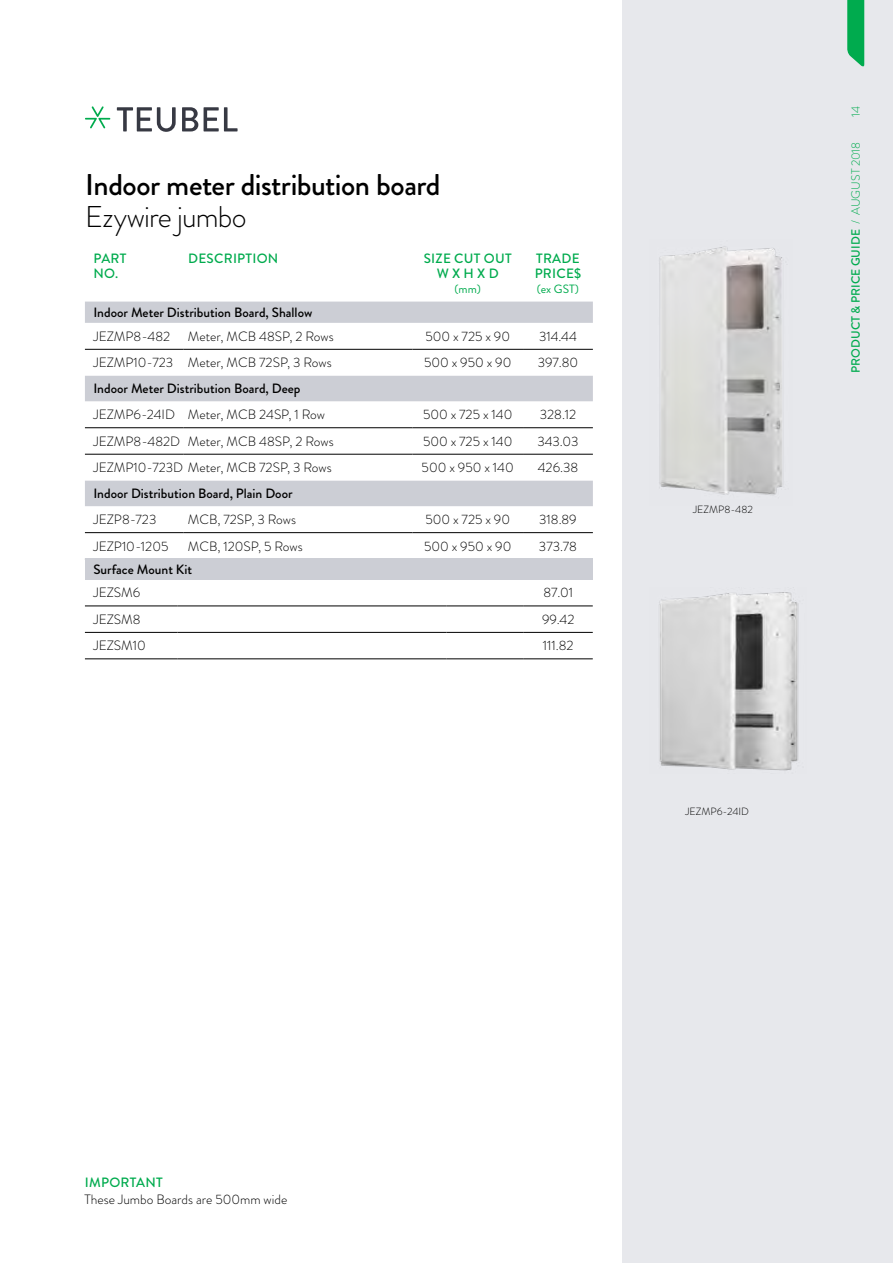
<style>
.page{position:relative;width:893px;height:1263px;background:#fff}
.page>*{position:absolute;margin:0;border:0;box-sizing:border-box;transform-origin:0 0}
.t1{font:500 30px "Brandon Grotesque";letter-spacing:-.015em;color:#000}
.t2{font:300 30px "Brandon Grotesque";letter-spacing:-.03em;color:#000}
.t3{font:300 13.5px "Brandon Grotesque";color:#000}
.t4{font:500 13.5px "Brandon Grotesque";color:#000}
.t5{font:500 13.5px/15px "Brandon Grotesque";letter-spacing:.02em;color:#00ab4e}
.t6{font:500 12px "Brandon Grotesque";color:#00ab4e}
.t7{font:12px "Brandon Grotesque";color:#00ab4e}
.t8{font:300 12px "Brandon Grotesque";color:#00ab4e}
.t9{font:300 10.5px "Brandon Grotesque";color:#000}
.s1{font-weight:300}
</style>
<div class="page">
<div style="left:623px;top:0;width:270px;height:1263px;background:#e7e8ec"></div>
<svg style="left:847px;top:0;width:17px;height:67px"></svg>
<svg style="left:85px;top:302px;width:508px;height:204px"></svg>
<hr style="left:85px;top:349px;width:99px;height:1px;background:#000">
<hr style="left:184px;top:349px;width:228px;height:1px;background:#000">
<hr style="left:412px;top:349px;width:111px;height:1px;background:#000">
<hr style="left:523px;top:349px;width:70px;height:1px;background:#000">
<hr style="left:85px;top:427px;width:99px;height:1px;background:#000">
<hr style="left:184px;top:427px;width:228px;height:1px;background:#000">
<hr style="left:412px;top:427px;width:111px;height:1px;background:#000">
<hr style="left:523px;top:427px;width:70px;height:1px;background:#000">
<hr style="left:85px;top:454px;width:99px;height:1px;background:#000">
<hr style="left:184px;top:454px;width:228px;height:1px;background:#000">
<hr style="left:412px;top:454px;width:111px;height:1px;background:#000">
<hr style="left:523px;top:454px;width:70px;height:1px;background:#000">
<hr style="left:85px;top:532px;width:99px;height:1px;background:#000">
<hr style="left:184px;top:532px;width:228px;height:1px;background:#000">
<hr style="left:412px;top:532px;width:111px;height:1px;background:#000">
<hr style="left:523px;top:532px;width:70px;height:1px;background:#000">
<svg style="left:117px;top:107px;width:59px;height:25px"></svg>
<svg style="left:182px;top:107px;width:16px;height:24px"></svg>
<svg style="left:204px;top:107px;width:34px;height:24px"></svg>
<svg style="left:85px;top:106px;width:25px;height:22px"></svg>
<img style="left:659px;top:246px;width:124px;height:249px">
<div style="left:85px;top:558px;width:508px;height:21px;background:#ccced5"></div>
<hr style="left:85px;top:606px;width:93px;height:1px;background:#000">
<hr style="left:178px;top:606px;width:268px;height:1px;background:#000">
<hr style="left:446px;top:606px;width:78px;height:1px;background:#000">
<hr style="left:524px;top:606px;width:69px;height:1px;background:#000">
<hr style="left:85px;top:632px;width:93px;height:1px;background:#000">
<hr style="left:178px;top:632px;width:268px;height:1px;background:#000">
<hr style="left:446px;top:632px;width:78px;height:1px;background:#000">
<hr style="left:524px;top:632px;width:69px;height:1px;background:#000">
<hr style="left:85px;top:659px;width:93px;height:1px;background:#000">
<hr style="left:178px;top:659px;width:268px;height:1px;background:#000">
<hr style="left:446px;top:659px;width:78px;height:1px;background:#000">
<hr style="left:524px;top:659px;width:69px;height:1px;background:#000">
<img style="left:659px;top:592px;width:140px;height:179px">
<h1 class="t1" style="left:85px;top:164px;width:357px">Indoor meter distribution board</h1>
<h1 class="t2" style="left:85px;top:196px;width:163px">Ezywire jumbo</h1>
<p class="t5" style="left:94px;top:251px;width:34px">PART<br>NO.</p>
<p class="t5" style="left:188px;top:251px;width:92px">DESCRIPTION</p>
<p class="t5" style="left:424px;top:251px;width:89px;text-align:center">SIZE CUT OUT<br>W X H X D</p>
<p class="t7" style="left:455px;top:281px;width:28px">(mm)</p>
<p class="t5" style="left:535px;top:251px;width:48px">TRADE<br>PRICE$</p>
<p class="t7" style="left:537px;top:281px;width:44px">(ex GST)</p>
<p class="t4" style="left:93px;top:303px;width:220px">Indoor Meter Distribution Board, Shallow</p>
<p class="t3" style="left:93px;top:327px;width:78px">JEZMP8-482</p>
<p class="t3" style="left:188px;top:327px;width:147px">Meter, MCB 48SP, 2 Rows</p>
<p class="t3" style="left:425px;top:327px;width:86px">500 x 725 x 90</p>
<p class="t3" style="left:539px;top:327px;width:39px">314.44</p>
<p class="t3" style="left:93px;top:353px;width:240px">JEZMP10-723 Meter, MCB 72SP, 3 Rows</p>
<p class="t3" style="left:424px;top:353px;width:89px">500 x 950 x 90</p>
<p class="t3" style="left:538px;top:353px;width:42px">397.80</p>
<p class="t4" style="left:93px;top:379px;width:209px">Indoor Meter Distribution Board, Deep</p>
<p class="t3" style="left:93px;top:405px;width:233px">JEZMP6-24ID Meter, MCB 24SP, 1 Row</p>
<p class="t3" style="left:423px;top:405px;width:91px">500 x 725 x 140</p>
<p class="t3" style="left:540px;top:405px;width:38px">328.12</p>
<p class="t3" style="left:93px;top:432px;width:242px">JEZMP8-482D Meter, MCB 48SP, 2 Rows</p>
<p class="t3" style="left:423px;top:432px;width:91px">500 x 725 x 140</p>
<p class="t3" style="left:537px;top:432px;width:43px">343.03</p>
<p class="t3" style="left:93px;top:458px;width:240px">JEZMP10-723D Meter, MCB 72SP, 3 Rows</p>
<p class="t3" style="left:422px;top:458px;width:94px">500 x 950 x 140</p>
<p class="t3" style="left:538px;top:458px;width:42px">426.38</p>
<p class="t4" style="left:93px;top:484px;width:201px">Indoor Distribution Board, Plain Door</p>
<p class="t3" style="left:93px;top:510px;width:65px">JEZP8-723</p>
<p class="t3" style="left:188px;top:510px;width:110px">MCB, 72SP, 3 Rows</p>
<p class="t3" style="left:425px;top:510px;width:86px">500 x 725 x 90</p>
<p class="t3" style="left:539px;top:510px;width:39px">318.89</p>
<p class="t3" style="left:93px;top:537px;width:76px">JEZP10-1205</p>
<p class="t3" style="left:188px;top:537px;width:116px">MCB, 120SP, 5 Rows</p>
<p class="t3" style="left:424px;top:537px;width:89px">500 x 950 x 90</p>
<p class="t3" style="left:539px;top:537px;width:40px">373.78</p>
<p class="t4" style="left:93px;top:560px;width:100px">Surface Mount Kit</p>
<p class="t3" style="left:93px;top:583px;width:48px">JEZSM6</p>
<p class="t3" style="left:543px;top:583px;width:31px">87.01</p>
<p class="t3" style="left:93px;top:610px;width:49px">JEZSM8</p>
<p class="t3" style="left:542px;top:610px;width:34px">99.42</p>
<p class="t3" style="left:93px;top:636px;width:54px">JEZSM10</p>
<p class="t3" style="left:543px;top:636px;width:32px">111.82</p>
<p class="t9" style="left:693px;top:502px;width:61px">JEZMP8-482</p>
<p class="t8" style="left:848px;top:117px;width:12px;rotate:-90deg">14</p>
<p class="t6" style="left:847px;top:373px;width:232px;rotate:-90deg">PRODUCT &amp; PRICE GUIDE <span class="s1">/ AUGUST 2018</span></p>
<p class="t9" style="left:685px;top:804px;width:65px">JEZMP6-24ID</p>
<p class="t5" style="left:85px;top:1175px;width:79px">IMPORTANT</p>
<p class="t3" style="left:85px;top:1190px;width:204px">These Jumbo Boards are 500mm wide</p>
</div>
